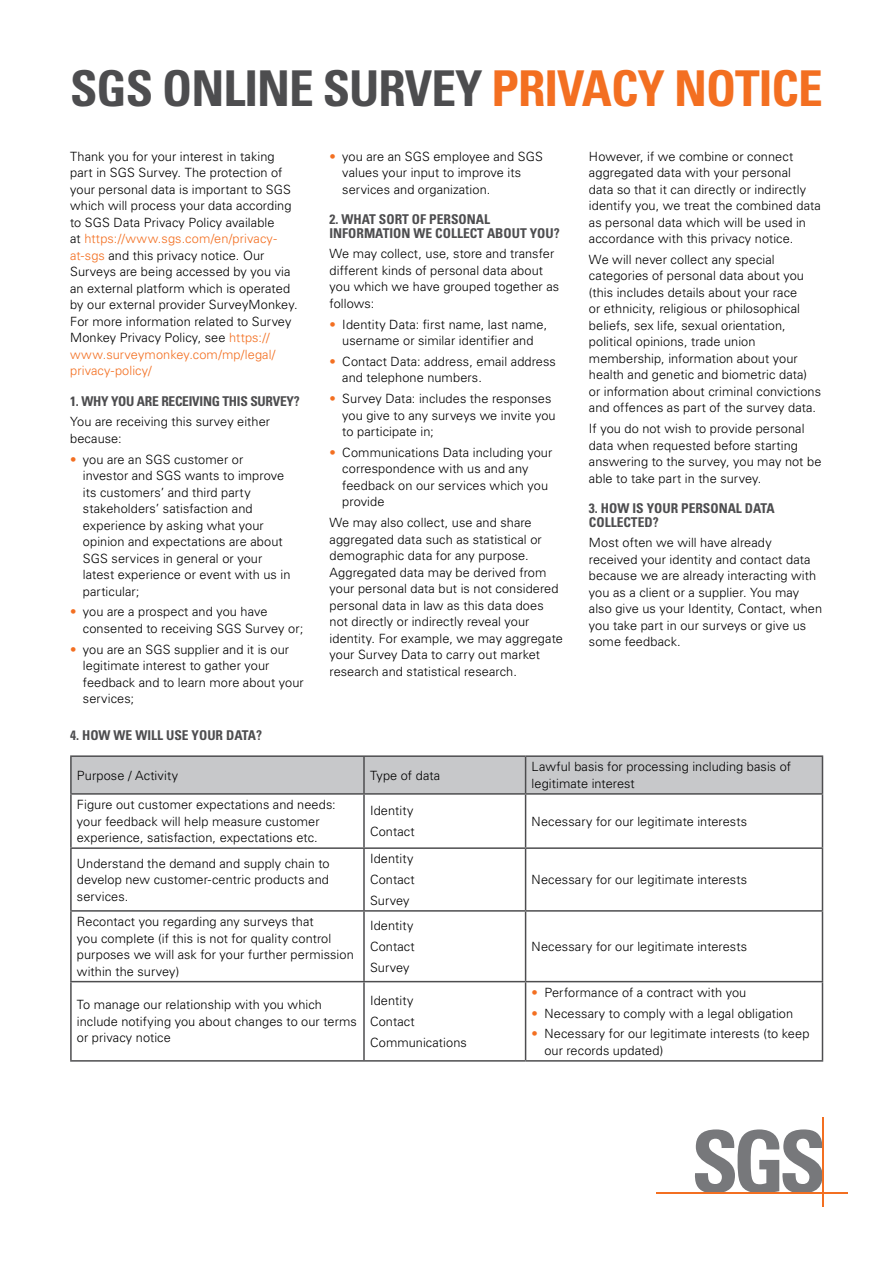
<style>
.page{position:relative;width:893px;height:1263px;background:#fff}
.page>*{position:absolute;margin:0;border:0;box-sizing:border-box;transform-origin:0 0}
.t1{font:700 condensed 49.35px "Univers LT Std";letter-spacing:-.02em;color:#4d4d4f}
.t2{font:700 condensed 13.5px/13.5px "Univers LT Std";color:#4d4d4f}
.t3{font:700 condensed 13.5px "Univers LT Std";letter-spacing:-.02em;color:#4d4d4f}
.t4{font:300 12.75px/16.5px "Univers LT Std";letter-spacing:.005em;color:#000}
.s1{color:#f36f21}
</style>
<div class="page">
<svg style="left:695px;top:1129px;width:127px;height:63px"></svg>
<hr style="left:656px;top:1192px;width:192px;height:2px;background:#f36f21">
<hr style="left:822px;top:1117px;width:2px;height:89px;background:#f36f21">
<div style="left:72px;top:757px;width:750px;height:36px;background:#c7c8ca"></div>
<hr style="left:70px;top:755px;width:294px;height:2px;background:#4d4d4f">
<hr style="left:70px;top:757px;width:2px;height:36px;background:#4d4d4f">
<hr style="left:364px;top:755px;width:162px;height:2px;background:#4d4d4f">
<hr style="left:363px;top:757px;width:2px;height:36px;background:#4d4d4f">
<hr style="left:526px;top:755px;width:297px;height:2px;background:#4d4d4f">
<hr style="left:525px;top:757px;width:1px;height:36px;background:#4d4d4f">
<hr style="left:822px;top:757px;width:1px;height:36px;background:#4d4d4f">
<hr style="left:70px;top:793px;width:294px;height:2px;background:#4d4d4f">
<hr style="left:70px;top:795px;width:2px;height:52px;background:#4d4d4f">
<hr style="left:364px;top:793px;width:162px;height:2px;background:#4d4d4f">
<hr style="left:363px;top:795px;width:2px;height:52px;background:#4d4d4f">
<hr style="left:526px;top:793px;width:297px;height:2px;background:#4d4d4f">
<hr style="left:525px;top:795px;width:1px;height:52px;background:#4d4d4f">
<hr style="left:822px;top:795px;width:1px;height:52px;background:#4d4d4f">
<hr style="left:70px;top:847px;width:294px;height:2px;background:#4d4d4f">
<hr style="left:70px;top:849px;width:2px;height:61px;background:#4d4d4f">
<hr style="left:364px;top:847px;width:162px;height:2px;background:#4d4d4f">
<hr style="left:363px;top:849px;width:2px;height:61px;background:#4d4d4f">
<hr style="left:526px;top:847px;width:297px;height:2px;background:#4d4d4f">
<hr style="left:525px;top:849px;width:1px;height:61px;background:#4d4d4f">
<hr style="left:822px;top:849px;width:1px;height:61px;background:#4d4d4f">
<hr style="left:70px;top:910px;width:294px;height:2px;background:#4d4d4f">
<hr style="left:70px;top:912px;width:2px;height:69px;background:#4d4d4f">
<hr style="left:364px;top:910px;width:162px;height:2px;background:#4d4d4f">
<hr style="left:363px;top:912px;width:2px;height:69px;background:#4d4d4f">
<hr style="left:526px;top:910px;width:297px;height:2px;background:#4d4d4f">
<hr style="left:525px;top:912px;width:1px;height:69px;background:#4d4d4f">
<hr style="left:822px;top:912px;width:1px;height:69px;background:#4d4d4f">
<hr style="left:70px;top:981px;width:294px;height:1px;background:#4d4d4f">
<hr style="left:70px;top:982px;width:2px;height:78px;background:#4d4d4f">
<hr style="left:364px;top:981px;width:162px;height:1px;background:#4d4d4f">
<hr style="left:363px;top:982px;width:2px;height:78px;background:#4d4d4f">
<hr style="left:526px;top:981px;width:297px;height:1px;background:#4d4d4f">
<hr style="left:525px;top:982px;width:1px;height:78px;background:#4d4d4f">
<hr style="left:822px;top:982px;width:1px;height:78px;background:#4d4d4f">
<hr style="left:70px;top:1060px;width:294px;height:1px;background:#4d4d4f">
<hr style="left:364px;top:1060px;width:162px;height:1px;background:#4d4d4f">
<hr style="left:526px;top:1060px;width:297px;height:1px;background:#4d4d4f">
<h1 class="t1" style="left:70px;top:58px;width:754px">SGS ONLINE SURVEY <span class="s1">PRIVACY NOTICE</span></h1>
<p class="t4" style="left:70px;top:148px;width:229px">Thank you for your interest in taking part in SGS Survey. The protection of your personal data is important to SGS which will process your data according to SGS Data Privacy Policy available<br>at <span class="s1">https://www.sgs.com/en/privacy&shy;at-sgs</span> and this privacy notice. Our Surveys are being accessed by you via an external platform which is operated by our external provider SurveyMonkey.<br>For more information related to Survey Monkey Privacy Policy, see <span class="s1">https:// www.surveymonkey.com/mp/legal/ privacy-policy/</span></p>
<p class="t3" style="left:70px;top:392px;width:231px">1. WHY YOU ARE RECEIVING THIS SURVEY?</p>
<p class="t4" style="left:70px;top:414px;width:202px">You are receiving this survey either because:</p>
<p class="t4" style="left:83px;top:451px;width:209px;text-indent:-13px"><span class="s1">•</span> you are an SGS customer or investor and SGS wants to improve its customers’ and third party stakeholders’ satisfaction and experience by asking what your opinion and expectations are about<br>SGS services in general or your latest experience or event with us in particular;</p>
<p class="t4" style="left:83px;top:604px;width:222px;text-indent:-13px"><span class="s1">•</span> you are a prospect and you have consented to receiving SGS Survey or;</p>
<p class="t4" style="left:83px;top:641px;width:222px;text-indent:-13px"><span class="s1">•</span> you are an SGS supplier and it is our legitimate interest to gather your feedback and to learn more about your services;</p>
<p class="t4" style="left:342px;top:148px;width:202px;text-indent:-13px"><span class="s1">•</span> you are an SGS employee and SGS values your input to improve its services and organization.</p>
<p class="t2" style="left:330px;top:212px;width:232px">2. WHAT SORT OF PERSONAL<br>INFORMATION WE COLLECT ABOUT YOU?</p>
<p class="t4" style="left:330px;top:246px;width:231px">We may collect, use, store and transfer different kinds of personal data about you which we have grouped together as follows:</p>
<p class="t4" style="left:330px;top:316px;width:219px;text-align:center"><span class="s1">•</span> Identity Data: first name, last name, username or similar identifier and</p>
<p class="t4" style="left:342px;top:353px;width:215px;text-indent:-13px"><span class="s1">•</span> Contact Data: address, email address and telephone numbers.</p>
<p class="t4" style="left:342px;top:390px;width:215px;text-indent:-13px"><span class="s1">•</span> Survey Data: includes the responses you give to any surveys we invite you to participate in;</p>
<p class="t4" style="left:342px;top:444px;width:212px;text-indent:-13px"><span class="s1">•</span> Communications Data including your correspondence with us and any feedback on our services which you provide</p>
<p class="t4" style="left:330px;top:514px;width:235px">We may also collect, use and share aggregated data such as statistical or demographic data for any purpose.<br>Aggregated data may be derived from your personal data but is not considered personal data in law as this data does not directly or indirectly reveal your identity. For example, we may aggregate your Survey Data to carry out market research and statistical research.</p>
<p class="t4" style="left:589px;top:148px;width:233px">However, if we combine or connect aggregated data with your personal<br>data so that it can directly or indirectly identify you, we treat the combined data as personal data which will be used in accordance with this privacy notice.</p>
<p class="t4" style="left:589px;top:251px;width:234px">We will never collect any special categories of personal data about you (this includes details about your race<br>or ethnicity, religious or philosophical beliefs, sex life, sexual orientation, political opinions, trade union membership, information about your health and genetic and biometric data) or information about criminal convictions and offences as part of the survey data.</p>
<p class="t4" style="left:589px;top:420px;width:234px">If you do not wish to provide personal data when requested before starting answering to the survey, you may not be able to take part in the survey.</p>
<p class="t2" style="left:589px;top:501px;width:187px">3. HOW IS YOUR PERSONAL DATA<br>COLLECTED?</p>
<p class="t4" style="left:589px;top:535px;width:235px">Most often we will have already received your identity and contact data because we are already interacting with you as a client or a supplier. You may also give us your Identity, Contact, when you take part in our surveys or give us some feedback.</p>
<p class="t2" style="left:70px;top:728px;width:193px">4. HOW WE WILL USE YOUR DATA?</p>
<p class="t4" style="left:77px;top:767px;width:103px">Purpose / Activity</p>
<p class="t4" style="left:370px;top:767px;width:72px">Type of data</p>
<p class="t4" style="left:532px;top:759px;width:261px">Lawful basis for processing including basis of legitimate interest</p>
<p class="t4" style="left:77px;top:796px;width:260px">Figure out customer expectations and needs: your feedback will help measure customer experience, satisfaction, expectations etc.</p>
<p class="t4" style="left:370px;top:800px;width:46px;line-height:20.7px">Identity<br>Contact</p>
<p class="t4" style="left:532px;top:813px;width:217px">Necessary for our legitimate interests</p>
<p class="t4" style="left:77px;top:855px;width:254px;text-align:justify">Understand the demand and supply chain to develop new customer-centric products and services.</p>
<p class="t4" style="left:370px;top:848px;width:46px;line-height:20.7px;text-align:justify">Identity Contact Survey</p>
<p class="t4" style="left:532px;top:871px;width:217px">Necessary for our legitimate interests</p>
<p class="t4" style="left:77px;top:913px;width:278px">Recontact you regarding any surveys that<br>you complete (if this is not for quality control purposes we will ask for your further permission within the survey)</p>
<p class="t4" style="left:370px;top:915px;width:46px;line-height:20.7px;text-align:justify">Identity Contact Survey</p>
<p class="t4" style="left:77px;top:996px;width:281px">To manage our relationship with you which include notifying you about changes to our terms or privacy notice</p>
<p class="t4" style="left:370px;top:990px;width:98px;line-height:20.7px">Identity<br>Contact<br>Communications</p>
<p class="t4" style="left:532px;top:938px;width:217px">Necessary for our legitimate interests</p>
<p class="t4" style="left:532px;top:984px;width:216px"><span class="s1">•</span> Performance of a contract with you</p>
<p class="t4" style="left:532px;top:1005px;width:263px"><span class="s1">•</span> Necessary to comply with a legal obligation</p>
<p class="t4" style="left:544px;top:1026px;width:267px;text-indent:-13px"><span class="s1">•</span> Necessary for our legitimate interests (to keep our records updated)</p>
</div>
